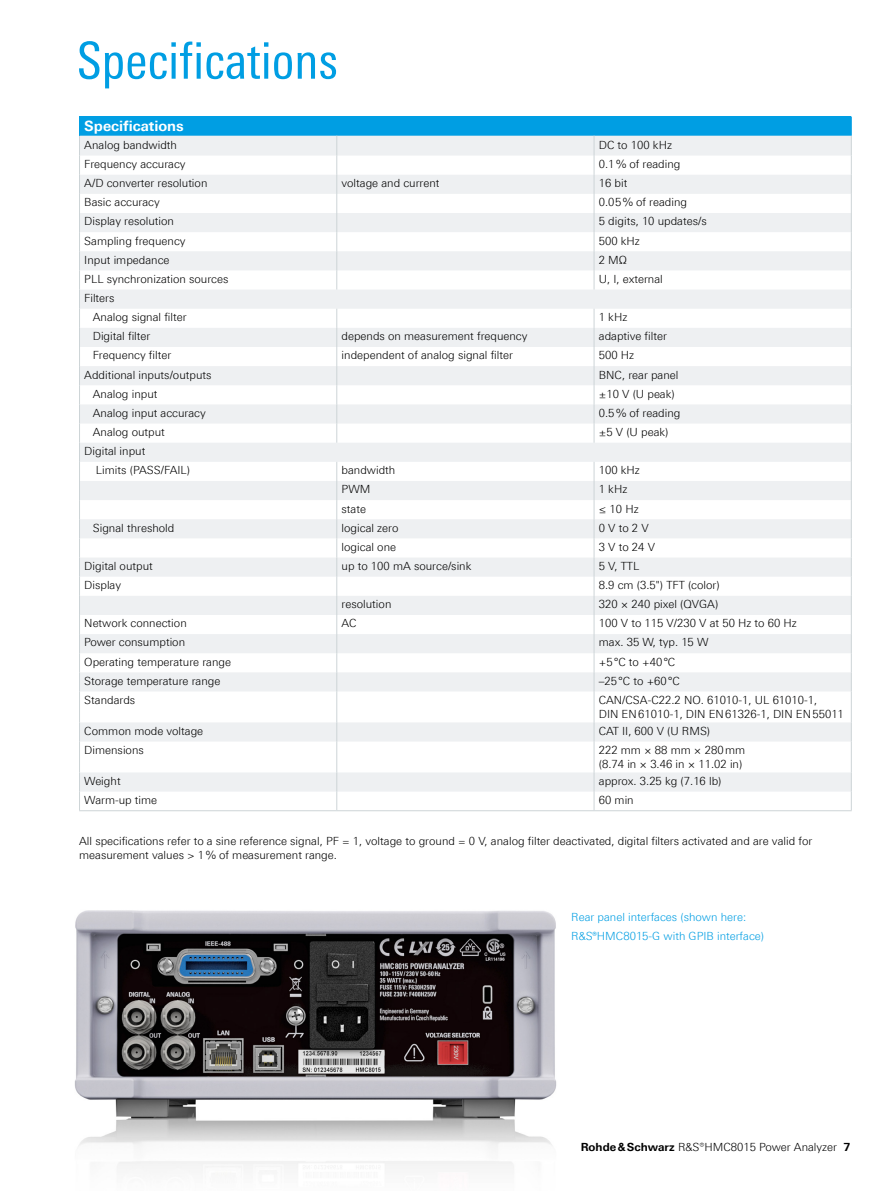
<style>
.page{position:relative;width:893px;height:1191px;background:#fff}
.page>*{position:absolute;margin:0;border:0;box-sizing:border-box;transform-origin:0 0}
.Seiten_Headline_34Pt{font:51px "Linotype Univers 420 Cn";color:#009ee3}
.Tabelleueberschrift{font:700 14.25px "Linotype Univers 630";color:#fff}
.Tabelletext{font:300 11.25px/14.2px "Linotype Univers 330";color:#000}
.Tabelletext_2mm{font:300 11.25px "Linotype Univers 330";color:#000}
.Bildunterschrift{font:300 11.25px/19.2px "Linotype Univers 330";color:#009ee3}
.s1{font-family:"Linotype Univers 420 Cn";font-weight:400}
.s2{font-family:"Linotype Univers 630";font-weight:700}
</style>
<div class="page">
<div style="left:80px;top:117px;width:771px;height:19px;background:#009ee3"></div>
<svg style="left:80px;top:136px;width:771px;height:655px;fill:#f6f7f8"></svg>
<svg style="left:336px;top:136px;width:1px;height:153px"></svg>
<svg style="left:594px;top:136px;width:1px;height:153px"></svg>
<hr style="left:336px;top:691px;width:1px;height:31px;background:#cdd4d7">
<hr style="left:594px;top:691px;width:1px;height:31px;background:#cdd4d7">
<svg style="left:79px;top:722px;width:1px;height:19px"></svg>
<svg style="left:336px;top:722px;width:1px;height:19px"></svg>
<svg style="left:594px;top:722px;width:1px;height:19px"></svg>
<svg style="left:851px;top:722px;width:1px;height:19px"></svg>
<hr style="left:79px;top:741px;width:1px;height:31px;background:#cdd4d7">
<hr style="left:336px;top:741px;width:1px;height:31px;background:#cdd4d7">
<hr style="left:594px;top:741px;width:1px;height:31px;background:#cdd4d7">
<hr style="left:851px;top:741px;width:1px;height:31px;background:#cdd4d7">
<svg style="left:79px;top:772px;width:1px;height:38px"></svg>
<svg style="left:336px;top:772px;width:1px;height:38px"></svg>
<svg style="left:594px;top:772px;width:1px;height:38px"></svg>
<svg style="left:851px;top:772px;width:1px;height:38px"></svg>
<hr style="left:79px;top:810px;width:258px;height:1px;background:#cdd4d7">
<hr style="left:337px;top:810px;width:257px;height:1px;background:#cdd4d7">
<hr style="left:594px;top:810px;width:258px;height:1px;background:#cdd4d7">
<hr style="left:79px;top:691px;width:1px;height:31px;background:#cdd4d7">
<hr style="left:851px;top:691px;width:1px;height:31px;background:#cdd4d7">
<svg style="left:336px;top:309px;width:1px;height:134px"></svg>
<svg style="left:594px;top:309px;width:1px;height:134px"></svg>
<svg style="left:79px;top:117px;width:1px;height:574px"></svg>
<svg style="left:336px;top:462px;width:1px;height:229px"></svg>
<svg style="left:594px;top:462px;width:1px;height:229px"></svg>
<svg style="left:851px;top:117px;width:1px;height:574px"></svg>
<img style="left:75px;top:910px;width:482px;height:259px">
<p class="Seiten_Headline_34Pt" style="left:77px;top:31px;width:263px">Specifications</p>
<p class="Tabelleueberschrift" style="left:84px;top:117px;width:101px">Specifications</p>
<p class="Tabelletext" style="left:84px;top:138px;width:94px">Analog bandwidth</p>
<p class="Tabelletext" style="left:599px;top:138px;width:75px">DC to 100 kHz</p>
<p class="Tabelletext" style="left:84px;top:157px;width:103px">Frequency accuracy</p>
<p class="Tabelletext" style="left:599px;top:157px;width:83px">0.1% of reading</p>
<p class="Tabelletext" style="left:84px;top:176px;width:125px">A/D converter resolution</p>
<p class="Tabelletext" style="left:342px;top:176px;width:99px">voltage and current</p>
<p class="Tabelletext" style="left:599px;top:176px;width:30px">16 bit</p>
<p class="Tabelletext" style="left:84px;top:195px;width:77px">Basic accuracy</p>
<p class="Tabelletext" style="left:599px;top:195px;width:90px">0.05% of reading</p>
<p class="Tabelletext" style="left:84px;top:214px;width:91px">Display resolution</p>
<p class="Tabelletext" style="left:599px;top:214px;width:109px">5 digits, 10 updates/s</p>
<p class="Tabelletext" style="left:84px;top:233px;width:103px">Sampling frequency</p>
<p class="Tabelletext" style="left:599px;top:233px;width:43px">500 kHz</p>
<p class="Tabelletext" style="left:84px;top:252px;width:87px">Input impedance</p>
<p class="Tabelletext" style="left:599px;top:252px;width:30px">2 MΩ</p>
<p class="Tabelletext" style="left:84px;top:271px;width:146px">PLL synchronization sources</p>
<p class="Tabelletext" style="left:599px;top:271px;width:66px">U, I, external</p>
<p class="Tabelletext" style="left:84px;top:291px;width:32px">Filters</p>
<p class="Tabelletext_2mm" style="left:93px;top:310px;width:95px">Analog signal filter</p>
<p class="Tabelletext" style="left:599px;top:310px;width:30px">1 kHz</p>
<p class="Tabelletext_2mm" style="left:93px;top:329px;width:59px">Digital filter</p>
<p class="Tabelletext" style="left:342px;top:329px;width:187px">depends on measurement frequency</p>
<p class="Tabelletext" style="left:599px;top:329px;width:70px">adaptive filter</p>
<p class="Tabelletext_2mm" style="left:93px;top:349px;width:80px">Frequency filter</p>
<p class="Tabelletext" style="left:342px;top:348px;width:173px">independent of analog signal filter</p>
<p class="Tabelletext" style="left:599px;top:348px;width:37px">500 Hz</p>
<p class="Tabelletext" style="left:84px;top:367px;width:129px">Additional inputs/outputs</p>
<p class="Tabelletext" style="left:599px;top:367px;width:81px">BNC, rear panel</p>
<p class="Tabelletext_2mm" style="left:93px;top:387px;width:66px">Analog input</p>
<p class="Tabelletext" style="left:599px;top:386px;width:77px">±10 V (U peak)</p>
<p class="Tabelletext_2mm" style="left:93px;top:406px;width:115px">Analog input accuracy</p>
<p class="Tabelletext" style="left:599px;top:405px;width:83px">0.5% of reading</p>
<p class="Tabelletext_2mm" style="left:93px;top:425px;width:74px">Analog output</p>
<p class="Tabelletext" style="left:599px;top:425px;width:71px">±5 V (U peak)</p>
<p class="Tabelletext" style="left:84px;top:444px;width:63px">Digital input</p>
<p class="Tabelletext_2mm" style="left:96px;top:463px;width:96px">Limits (PASS/FAIL)</p>
<p class="Tabelletext" style="left:342px;top:463px;width:55px">bandwidth</p>
<p class="Tabelletext" style="left:599px;top:463px;width:43px">100 kHz</p>
<p class="Tabelletext" style="left:342px;top:482px;width:30px">PWM</p>
<p class="Tabelletext" style="left:599px;top:482px;width:30px">1 kHz</p>
<p class="Tabelletext" style="left:342px;top:501px;width:26px">state</p>
<p class="Tabelletext" style="left:599px;top:501px;width:41px">≤ 10 Hz</p>
<p class="Tabelletext_2mm" style="left:93px;top:521px;width:83px">Signal threshold</p>
<p class="Tabelletext" style="left:342px;top:520px;width:58px">logical zero</p>
<p class="Tabelletext" style="left:599px;top:520px;width:51px">0 V to 2 V</p>
<p class="Tabelletext" style="left:342px;top:539px;width:56px">logical one</p>
<p class="Tabelletext" style="left:599px;top:539px;width:58px">3 V to 24 V</p>
<p class="Tabelletext" style="left:84px;top:558px;width:70px">Digital output</p>
<p class="Tabelletext" style="left:342px;top:558px;width:131px">up to 100 mA source/sink</p>
<p class="Tabelletext" style="left:599px;top:558px;width:42px">5 V, TTL</p>
<p class="Tabelletext" style="left:84px;top:578px;width:38px">Display</p>
<p class="Tabelletext" style="left:599px;top:578px;width:122px">8.9 cm (3.5") TFT (color)</p>
<p class="Tabelletext" style="left:342px;top:597px;width:51px">resolution</p>
<p class="Tabelletext" style="left:599px;top:597px;width:121px">320 × 240 pixel (QVGA)</p>
<p class="Tabelletext" style="left:84px;top:616px;width:104px">Network connection</p>
<p class="Tabelletext" style="left:342px;top:616px;width:17px">AC</p>
<p class="Tabelletext" style="left:599px;top:616px;width:200px">100 V to 115 V/230 V at 50 Hz to 60 Hz</p>
<p class="Tabelletext" style="left:84px;top:635px;width:102px">Power consumption</p>
<p class="Tabelletext" style="left:599px;top:635px;width:111px">max. 35 W, typ. 15 W</p>
<p class="Tabelletext" style="left:84px;top:654px;width:148px">Operating temperature range</p>
<p class="Tabelletext" style="left:599px;top:654px;width:78px">+5°C to +40°C</p>
<p class="Tabelletext" style="left:84px;top:673px;width:138px">Storage temperature range</p>
<p class="Tabelletext" style="left:599px;top:673px;width:83px">–25°C to +60°C</p>
<p class="Tabelletext" style="left:84px;top:692px;width:52px">Standards</p>
<p class="Tabelletext" style="left:599px;top:692px;width:247px">CAN/CSA-C22.2 NO. 61010-1, UL 61010-1,<br>DIN EN61010-1, DIN EN61326-1, DIN EN55011</p>
<p class="Tabelletext" style="left:84px;top:723px;width:120px">Common mode voltage</p>
<p class="Tabelletext" style="left:599px;top:723px;width:113px">CAT II, 600 V (U RMS)</p>
<p class="Tabelletext" style="left:84px;top:742px;width:61px">Dimensions</p>
<p class="Tabelletext" style="left:599px;top:742px;width:148px">222 mm × 88 mm × 280mm</p>
<p class="Tabelletext" style="left:599px;top:757px;width:145px">(8.74 in × 3.46 in × 11.02 in)</p>
<p class="Tabelletext" style="left:84px;top:773px;width:38px">Weight</p>
<p class="Tabelletext" style="left:599px;top:773px;width:124px">approx. 3.25 kg (7.16 lb)</p>
<p class="Tabelletext" style="left:84px;top:792px;width:74px">Warm-up time</p>
<p class="Tabelletext" style="left:599px;top:792px;width:36px">60 min</p>
<p class="Tabelletext" style="left:79px;top:833px;width:735px">All specifications refer to a sine reference signal, PF = 1, voltage to ground = 0 V, analog filter deactivated, digital filters activated and are valid for measurement values &gt; 1% of measurement range.</p>
<p class="Bildunterschrift" style="left:571px;top:907px;width:194px">Rear panel interfaces (shown here:<br>R&amp;S<span class="s1">®</span>HMC8015-G with GPIB interface)</p>
<p class="Tabelletext" style="left:581px;top:1139px;width:271px"><span class="s2">Rohde&amp;Schwarz</span> R&amp;S®HMC8015 Power Analyzer <span class="s2">7</span></p>
</div>
